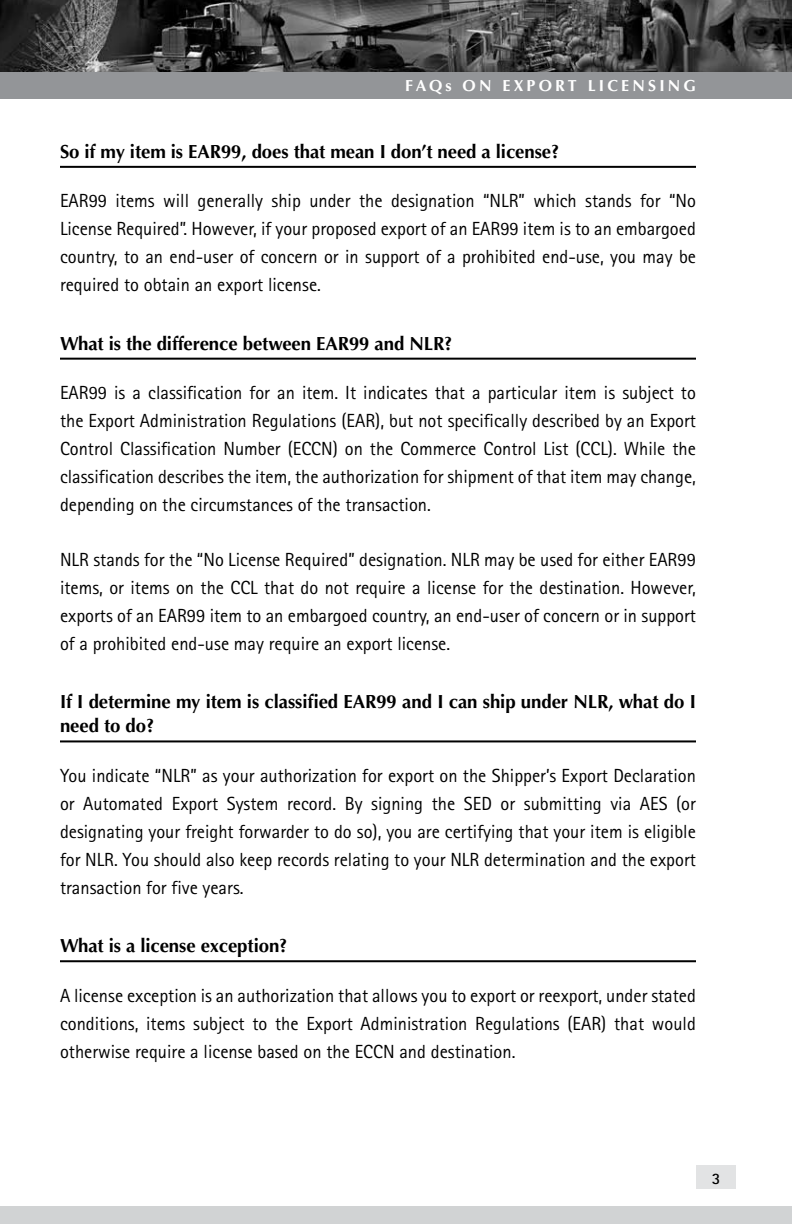
<style>
.page{position:relative;width:792px;height:1224px;background:#fff}
.page>*{position:absolute;margin:0;border:0;box-sizing:border-box;transform-origin:0 0}
.t1{font:19px/28px "Rotis Sans Serif";color:#000;text-align:justify}
.t2{font:700 19px/24px "Optima";letter-spacing:-.005em;color:#000}
.t3{font:700 16px "Optima";letter-spacing:.2em;color:#fff}
.t4{font:700 16px "Rotis Sans Serif";color:#000}
</style>
<div class="page">
<div style="left:0;top:1206px;width:792px;height:18px;background:#d1d3d4"></div>
<svg style="left:0;top:0;width:792px;height:72px;background:#434343"></svg>
<div style="left:0;top:72px;width:792px;height:27px;background:#939598"></div>
<hr style="left:60px;top:166px;width:636px;height:2px;background:#000">
<hr style="left:60px;top:358px;width:636px;height:2px;background:#000">
<hr style="left:60px;top:740px;width:636px;height:2px;background:#000">
<hr style="left:60px;top:960px;width:636px;height:2px;background:#000">
<div style="left:696px;top:1166px;width:40px;height:24px;background:#e2e3e4"></div>
<p class="t3" style="left:405px;top:77px;width:288px">FAQs on E xport L icensing</p>
<p class="t2" style="left:60px;top:140px;width:501px">So if my item is EAR99, does that mean I don’t need a license?</p>
<p class="t1" style="left:60px;top:187px;width:638px">EAR99 items will generally ship under the designation “NLR” which stands for “No License Required”. However, if your proposed export of an EAR99 item is to an embargoed country, to an end-user of concern or in support of a prohibited end-use, you may be required to obtain an export license.</p>
<p class="t2" style="left:60px;top:331px;width:394px">What is the difference between EAR99 and NLR?</p>
<p class="t1" style="left:60px;top:379px;width:638px">EAR99 is a classification for an item. It indicates that a particular item is subject to the Export Administration Regulations (EAR), but not specifically described by an Export Control Classification Number (ECCN) on the Commerce Control List (CCL). While the classification describes the item, the authorization for shipment of that item may change, depending on the circumstances of the transaction.</p>
<p class="t1" style="left:60px;top:546px;width:638px">NLR stands for the “No License Required” designation. NLR may be used for either EAR99 items, or items on the CCL that do not require a license for the destination. However, exports of an EAR99 item to an embargoed country, an end-user of concern or in support of a prohibited end-use may require an export license.</p>
<p class="t2" style="left:60px;top:690px;width:634px">If I determine my item is classified EAR99 and I can ship under NLR, what do I need to do?</p>
<p class="t1" style="left:60px;top:761px;width:638px">You indicate “NLR” as your authorization for export on the Shipper’s Export Declaration or Automated Export System record. By signing the SED or submitting via AES (or designating your freight forwarder to do so), you are certifying that your item is eligible for NLR. You should also keep records relating to your NLR determination and the export transaction for five years.</p>
<p class="t2" style="left:60px;top:934px;width:229px">What is a license exception?</p>
<p class="t1" style="left:60px;top:981px;width:638px">A license exception is an authorization that allows you to export or reexport, under stated conditions, items subject to the Export Administration Regulations (EAR) that would otherwise require a license based on the ECCN and destination.</p>
<p class="t4" style="left:712px;top:1168px;width:10px">3</p>
</div>
